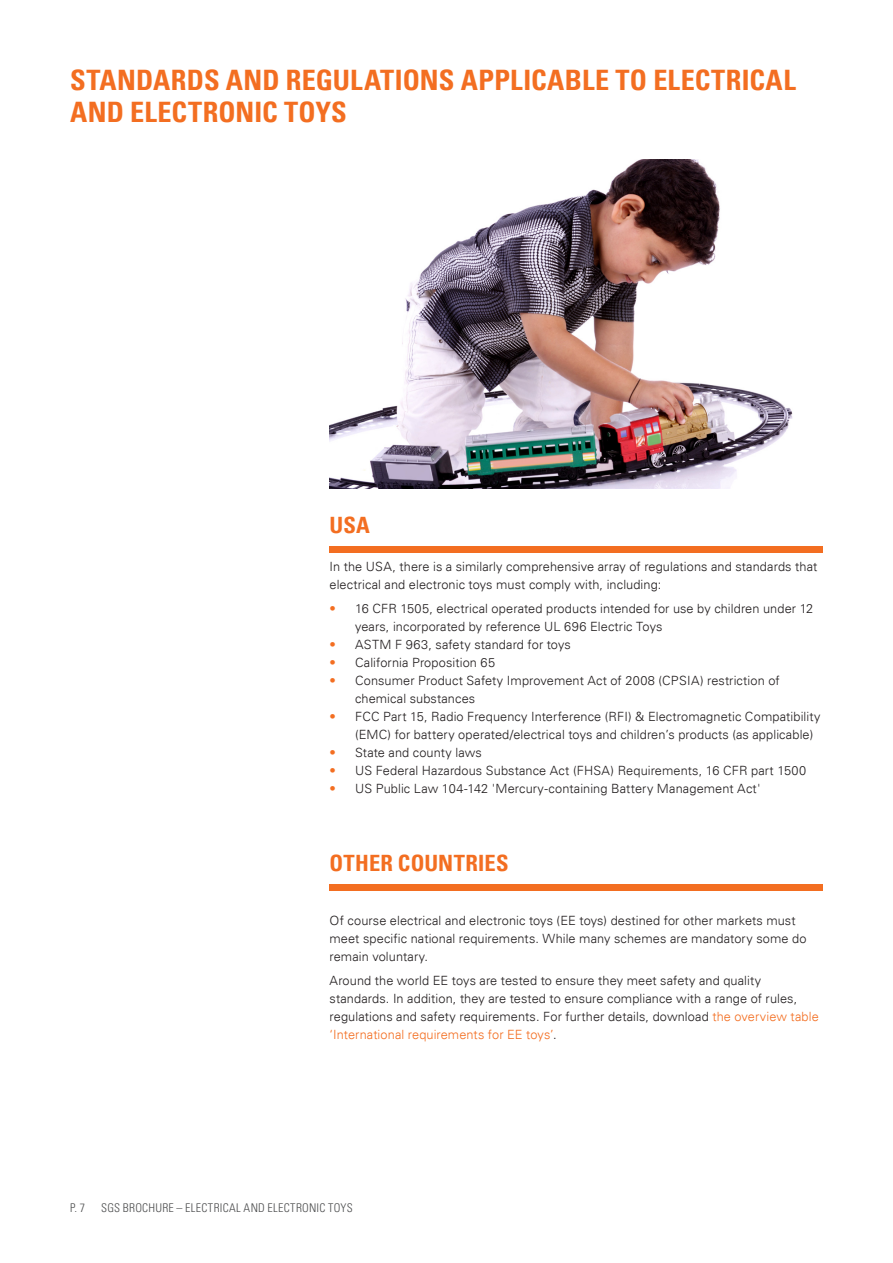
<style>
.page{position:relative;width:893px;height:1263px;background:#fff}
.page>*{position:absolute;margin:0;border:0;box-sizing:border-box;transform-origin:0 0}
.HEADLINES{font:700 condensed 28.2px/31.8px "Univers LT";letter-spacing:.005em;color:#f36e21}
.SUBHEADINGS{font:700 condensed 22.5px "Univers LT";letter-spacing:.01em;color:#f36e21}
.BODY_TEXT_LISTS_SPAC{font:300 12.75px/18px "Univers LT";letter-spacing:.01em;color:#231f20}
.BODY_TEXT_LISTS_SPAC-2{font:300 condensed 12px "Univers LT Std";letter-spacing:.02em;color:#4b4c4d}
.s1{color:#f36e21}
</style>
<div class="page">
<div style="left:330px;top:546px;width:493px;height:7px;background:#f36e21"></div>
<div style="left:330px;top:884px;width:493px;height:7px;background:#f36e21"></div>
<img style="left:330px;top:159px;width:463px;height:329px">
<p class="HEADLINES" style="left:70px;top:64px;width:727px">STANDARDS AND REGULATIONS APPLICABLE TO ELECTRICAL<br>AND ELECTRONIC TOYS</p>
<p class="SUBHEADINGS" style="left:330px;top:511px;width:42px">USA</p>
<p class="BODY_TEXT_LISTS_SPAC" style="left:330px;top:558px;width:489px">In the USA, there is a similarly comprehensive array of regulations and standards that electrical and electronic toys must comply with, including:</p>
<p class="BODY_TEXT_LISTS_SPAC" style="left:355px;top:600px;width:460px;text-indent:-26px"><span class="s1">•</span> 16 CFR 1505, electrical operated products intended for use by children under 12 years, incorporated by reference UL 696 Electric Toys</p>
<p class="BODY_TEXT_LISTS_SPAC" style="left:330px;top:636px;width:243px"><span class="s1">•</span> ASTM F 963, safety standard for toys</p>
<p class="BODY_TEXT_LISTS_SPAC" style="left:330px;top:654px;width:167px"><span class="s1">•</span> California Proposition 65</p>
<p class="BODY_TEXT_LISTS_SPAC" style="left:355px;top:672px;width:426px;text-indent:-26px"><span class="s1">•</span> Consumer Product Safety Improvement Act of 2008 (CPSIA) restriction of chemical substances</p>
<p class="BODY_TEXT_LISTS_SPAC" style="left:355px;top:708px;width:467px;text-indent:-26px"><span class="s1">•</span> FCC Part 15, Radio Frequency Interference (RFI) &amp; Electromagnetic Compatibility (EMC) for battery operated/electrical toys and children’s products (as applicable)</p>
<p class="BODY_TEXT_LISTS_SPAC" style="left:330px;top:744px;width:154px"><span class="s1">•</span> State and county laws</p>
<p class="BODY_TEXT_LISTS_SPAC" style="left:330px;top:762px;width:478px"><span class="s1">•</span> US Federal Hazardous Substance Act (FHSA) Requirements, 16 CFR part 1500</p>
<p class="BODY_TEXT_LISTS_SPAC" style="left:330px;top:780px;width:432px"><span class="s1">•</span> US Public Law 104-142 'Mercury-containing Battery Management Act'</p>
<p class="SUBHEADINGS" style="left:330px;top:849px;width:180px">OTHER COUNTRIES</p>
<p class="BODY_TEXT_LISTS_SPAC" style="left:330px;top:911px;width:478px">Of course electrical and electronic toys (EE toys) destined for other markets must meet specific national requirements. While many schemes are mandatory some do remain voluntary.</p>
<p class="BODY_TEXT_LISTS_SPAC" style="left:330px;top:971px;width:491px">Around the world EE toys are tested to ensure they meet safety and quality standards. In addition, they are tested to ensure compliance with a range of rules, regulations and safety requirements. For further details, download <span class="s1">the overview table ‘International requirements for EE toys’</span>.</p>
<p class="BODY_TEXT_LISTS_SPAC-2" style="left:70px;top:1201px;width:16px">P. 7</p>
<p class="BODY_TEXT_LISTS_SPAC-2" style="left:101px;top:1201px;width:253px">SGS BROCHURE – ELECTRICAL AND ELECTRONIC TOYS</p>
</div>
